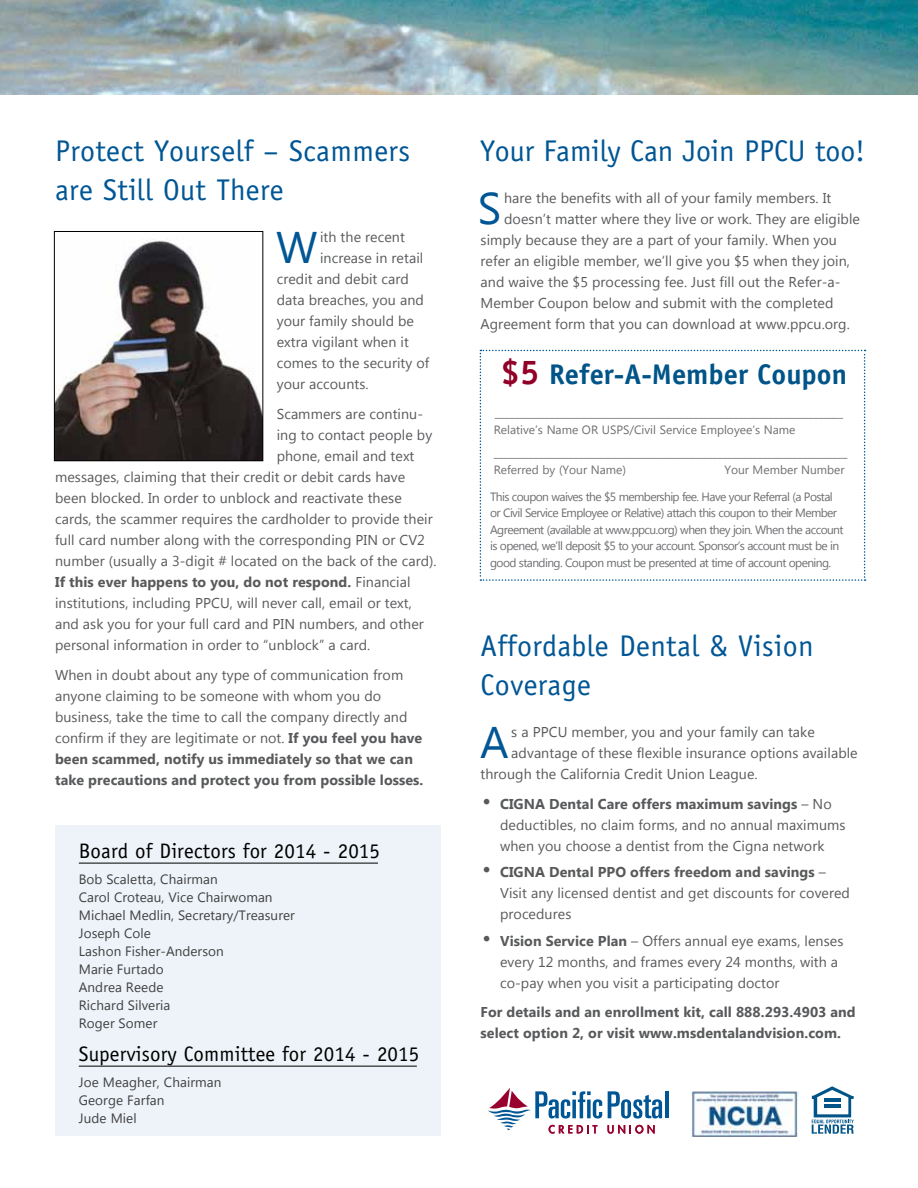
<style>
.page{position:relative;width:918px;height:1188px;background:#fff}
.page>*{position:absolute;margin:0;border:0;box-sizing:border-box;transform-origin:0 0}
.t1{font:44.25px "Microsoft New Tai Lue";color:#005695}
.t2{font:30px/39px "Officina Sans";letter-spacing:.01em;color:#005695}
.t3{font:700 28.5px "Officina Sans";color:#005488}
.t4{font:21px "Officina Sans";letter-spacing:.005em;color:#000}
.t5{font:14.25px/21px "Microsoft New Tai Lue";letter-spacing:.005em;color:#58595b}
.t6{font:700 14.25px/21px "Microsoft New Tai Lue";letter-spacing:.005em;color:#58595b}
.t7{font:13.5px/18px "Microsoft New Tai Lue";letter-spacing:.005em;color:#414042}
.t8{font:12px/16.5px "Microsoft New Tai Lue";letter-spacing:-.05em;color:#6d6e71}
.t9{font:12px/16.5px "Microsoft New Tai Lue";color:#6d6e71}
.s1{font-weight:400}
.s2{font-weight:700}
.s3{font-size:34.5px;color:#910028}
.s4{font-size:22.5px}
</style>
<div class="page">
<img style="left:0;top:0;width:918px;height:94px">
<svg style="left:812px;top:1086px;width:42px;height:48px"></svg>
<img style="left:691px;top:1091px;width:108px;height:45px">
<hr style="left:665px;top:1091px;width:3px;height:27px;background:#005695">
<svg style="left:488px;top:1088px;width:174px;height:46px"></svg>
<div style="left:55px;top:825px;width:386px;height:310px;background:#edf3f8"></div>
<svg style="left:480px;top:350px;width:386px;height:231px"></svg>
<img style="left:56px;top:240px;width:205px;height:219px">
<div style="left:54px;top:231px;width:209px;height:230px;border:1px solid #000"></div>
<hr style="left:79px;top:863px;width:299px;height:1px;background:#000">
<hr style="left:79px;top:1066px;width:338px;height:1px;background:#000">
<h2 class="t2" style="left:55px;top:131px;width:356px">Protect Yourself – Scammers are Still Out There</h2>
<h1 class="t1" style="left:276px;top:222px;width:43px">W</h1>
<p class="t5" style="left:320px;top:228px;width:86px">ith the recent</p>
<p class="t5" style="left:320px;top:249px;width:105px">increase in retail</p>
<p class="t5" style="left:277px;top:270px;width:134px">credit and debit card</p>
<p class="t5" style="left:277px;top:291px;width:149px">data breaches, you and</p>
<p class="t5" style="left:277px;top:312px;width:139px">your family should be</p>
<p class="t5" style="left:277px;top:333px;width:134px">extra vigilant when it</p>
<p class="t5" style="left:277px;top:354px;width:154px">comes to the security of</p>
<p class="t5" style="left:277px;top:375px;width:93px">your accounts.</p>
<p class="t5" style="left:277px;top:405px;width:148px">Scammers are continu-</p>
<p class="t5" style="left:277px;top:426px;width:157px">ing to contact people by</p>
<p class="t5" style="left:277px;top:447px;width:139px">phone, email and text</p>
<p class="t5" style="left:55px;top:468px;width:352px">messages, claiming that their credit or debit cards have</p>
<p class="t5" style="left:55px;top:489px;width:348px">been blocked. In order to unblock and reactivate these</p>
<p class="t5" style="left:55px;top:510px;width:379px">cards, the scammer requires the cardholder to provide their</p>
<p class="t5" style="left:55px;top:531px;width:371px">full card number along with the corresponding PIN or CV2</p>
<p class="t5" style="left:55px;top:552px;width:383px">number (usually a 3-digit # located on the back of the card).</p>
<p class="t6" style="left:55px;top:573px;width:357px">If this ever happens to you, do not respond. <span class="s1">Financial</span></p>
<p class="t5" style="left:55px;top:594px;width:358px">institutions, including PPCU, will never call, email or text,</p>
<p class="t5" style="left:55px;top:615px;width:370px">and ask you for your full card and PIN numbers, and other</p>
<p class="t5" style="left:55px;top:636px;width:317px">personal information in order to “unblock” a card.</p>
<p class="t5" style="left:55px;top:665px;width:370px">When in doubt about any type of communication from anyone claiming to be someone with whom you do business, take the time to call the company directly and confirm if they are legitimate or not. <span class="s2">If you feel you have been scammed, notify us immediately so that we can take precautions and protect you from possible losses.</span></p>
<h3 class="t4" style="left:79px;top:838px;width:303px">Board of Directors for 2014 - 2015</h3>
<p class="t7" style="left:79px;top:871px;width:218px">Bob Scaletta, Chairman<br>Carol Croteau, Vice Chairwoman<br>Michael Medlin, Secretary/Treasurer<br>Joseph Cole<br>Lashon Fisher-Anderson<br>Marie Furtado<br>Andrea Reede<br>Richard Silveria<br>Roger Somer</p>
<h3 class="t4" style="left:79px;top:1041px;width:342px">Supervisory Committee for 2014 - 2015</h3>
<p class="t7" style="left:79px;top:1075px;width:144px">Joe Meagher, Chairman<br>George Farfan<br>Jude Miel</p>
<h2 class="t2" style="left:481px;top:131px;width:386px">Your Family Can Join PPCU too!</h2>
<h1 class="t1" style="left:478px;top:183px;width:25px">S</h1>
<p class="t5" style="left:504px;top:189px;width:329px">hare the benefits with all of your family members. It</p>
<p class="t5" style="left:504px;top:210px;width:357px">doesn’t matter where they live or work. They are eligible</p>
<p class="t5" style="left:481px;top:231px;width:358px">simply because they are a part of your family. When you</p>
<p class="t5" style="left:481px;top:252px;width:371px">refer an eligible member, we’ll give you $5 when they join,</p>
<p class="t5" style="left:481px;top:273px;width:361px">and waive the $5 processing fee. Just fill out the Refer-a-</p>
<p class="t5" style="left:481px;top:294px;width:354px">Member Coupon below and submit with the completed</p>
<p class="t5" style="left:481px;top:315px;width:371px">Agreement form that you can download at www.ppcu.org.</p>
<h3 class="t3" style="left:501px;top:357px;width:348px"><span class="s3">$5</span> Refer-A-Member Coupon</h3>
<p class="t9" style="left:494px;top:406px;width:351px">______________________________________________________________________<br>Relative’s Name OR USPS/Civil Service Employee’s Name</p>
<p class="t9" style="left:494px;top:446px;width:355px">_______________________________________________________________________<br>Referred by (Your Name)</p>
<p class="t9" style="left:724px;top:462px;width:122px">Your Member Number</p>
<p class="t8" style="left:490px;top:489px;width:355px">This coupon waives the $5 membership fee. Have your Referral (a Postal or Civil Service Employee or Relative) attach this coupon to their Member Agreement (available at www.ppcu.org) when they join. When the account is opened, we’ll deposit $5 to your account. Sponsor’s account must be in good standing. Coupon must be presented at time of account opening.</p>
<h2 class="t2" style="left:481px;top:626px;width:335px">Affordable Dental &amp; Vision<br>Coverage</h2>
<h1 class="t1" style="left:480px;top:717px;width:30px">A</h1>
<p class="t5" style="left:511px;top:723px;width:305px">s a PPCU member, you and your family can take</p>
<p class="t5" style="left:511px;top:744px;width:348px">advantage of these flexible insurance options available</p>
<p class="t5" style="left:481px;top:765px;width:279px">through the California Credit Union League.</p>
<p class="t5" style="left:500px;top:794px;width:347px;text-indent:-18px"><span class="s4">•</span> <span class="s2">CIGNA Dental Care offers maximum savings</span> – No deductibles, no claim forms, and no annual maximums when you choose a dentist from the Cigna network</p>
<p class="t5" style="left:500px;top:863px;width:351px;text-indent:-18px"><span class="s4">•</span> <span class="s2">CIGNA Dental PPO offers freedom and savings</span> –<br>Visit any licensed dentist and get discounts for covered procedures</p>
<p class="t5" style="left:500px;top:931px;width:345px;text-indent:-18px"><span class="s4">•</span> <span class="s2">Vision Service Plan</span> – Offers annual eye exams, lenses every 12 months, and frames every 24 months, with a co-pay when you visit a participating doctor</p>
<p class="t6" style="left:481px;top:1003px;width:377px">For details and an enrollment kit, call 888.293.4903 and select option 2, or visit www.msdentalandvision.com.</p>
</div>
